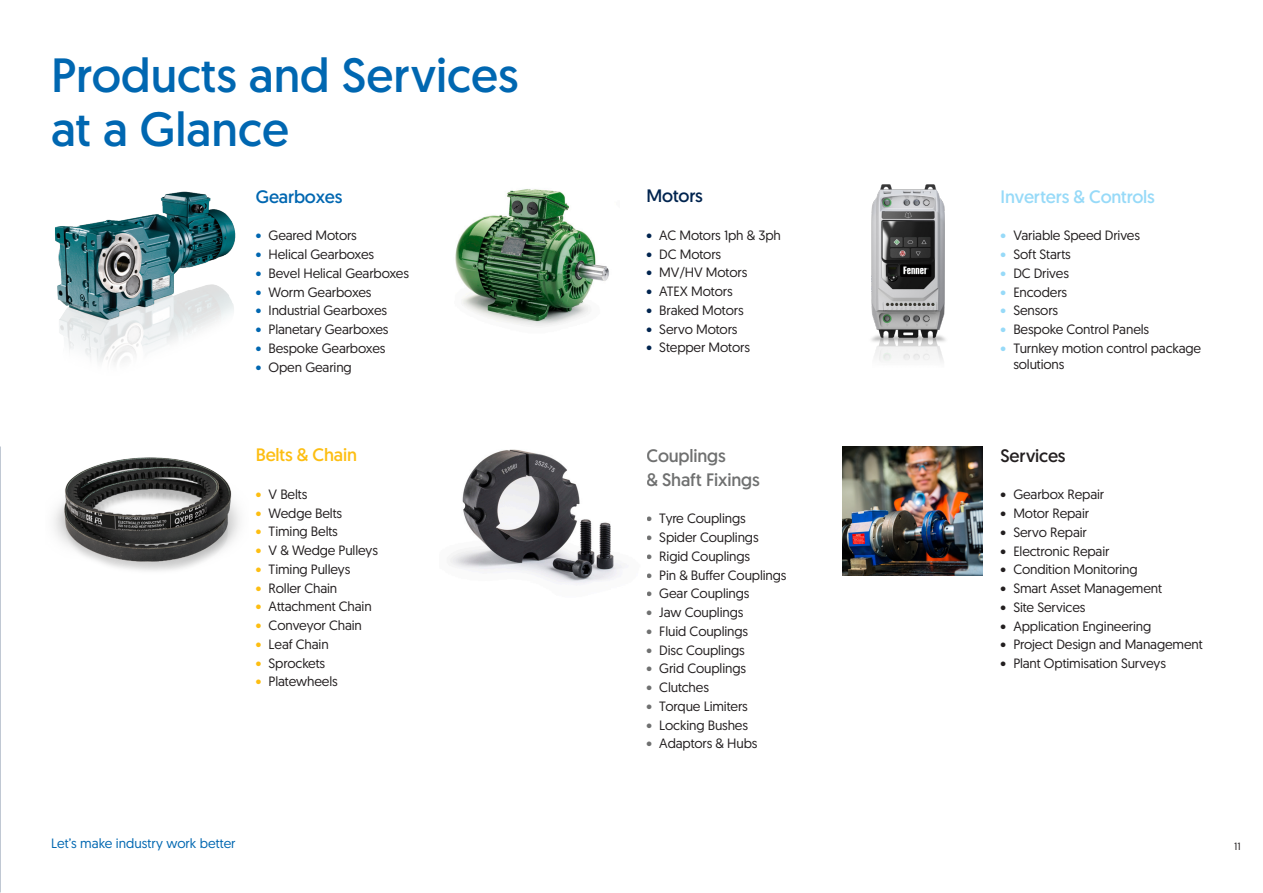
<style>
.page{position:relative;width:1263px;height:893px;background:#fff}
.page>*{position:absolute;margin:0;border:0;box-sizing:border-box;transform-origin:0 0}
.t1{font:48px "Geomanist Word";color:#0067b1}
.t2{font:18px "Geomanist Word";letter-spacing:-.01em;color:#6f7070}
.t3{font:18px "Geomanist Word";letter-spacing:-.01em;color:#97daf8}
.t4{font:18px "Geomanist Word";letter-spacing:-.01em;color:#fdbe12}
.t5{font:18px "Geomanist Word";letter-spacing:-.01em;color:#0067b1}
.t6{font:18px "Geomanist Word";letter-spacing:-.01em;color:#231f20}
.t7{font:18px "Geomanist Word";letter-spacing:-.01em;color:#00244f}
.Body_Copy_White{font:13.5px/16.2px "Geomanist Word";letter-spacing:-.01em;color:#231f20}
.t8{font:13.5px "Geomanist Word";color:#0067b1}
.t9{font:10.5px "Geomanist Word";color:#231f20}
.s1{color:#0067b1}
.s2{color:#fdbe12}
.s3{color:#00244f}
.s4{color:#6f7070}
.s5{color:#97daf8}
</style>
<div class="page">
<img style="left:0;top:446px;width:1px;height:447px">
<img style="left:55px;top:191px;width:181px;height:173px">
<img style="left:871px;top:184px;width:75px;height:178px">
<img style="left:455px;top:189px;width:154px;height:137px">
<img style="left:54px;top:457px;width:186px;height:114px">
<img style="left:449px;top:449px;width:174px;height:135px">
<img style="left:842px;top:446px;width:140px;height:129px">
<p class="t1" style="left:51px;top:44px;width:469px">Products and Services</p>
<p class="t1" style="left:51px;top:98px;width:240px">at a Glance</p>
<p class="t5" style="left:256px;top:185px;width:88px">Gearboxes</p>
<p class="Body_Copy_White" style="left:256px;top:227px;width:103px"><span class="s1">•</span> Geared Motors</p>
<p class="Body_Copy_White" style="left:256px;top:246px;width:120px"><span class="s1">•</span> Helical Gearboxes</p>
<p class="Body_Copy_White" style="left:256px;top:265px;width:155px"><span class="s1">•</span> Bevel Helical Gearboxes</p>
<p class="Body_Copy_White" style="left:256px;top:283px;width:117px"><span class="s1">•</span> Worm Gearboxes</p>
<p class="Body_Copy_White" style="left:256px;top:302px;width:133px"><span class="s1">•</span> Industrial Gearboxes</p>
<p class="Body_Copy_White" style="left:256px;top:321px;width:134px"><span class="s1">•</span> Planetary Gearboxes</p>
<p class="Body_Copy_White" style="left:256px;top:340px;width:131px"><span class="s1">•</span> Bespoke Gearboxes</p>
<p class="Body_Copy_White" style="left:256px;top:358px;width:97px"><span class="s1">•</span> Open Gearing</p>
<p class="t4" style="left:256px;top:443px;width:103px">Belts &amp; Chain</p>
<p class="Body_Copy_White" style="left:256px;top:486px;width:53px"><span class="s2">•</span> V Belts</p>
<p class="Body_Copy_White" style="left:256px;top:504px;width:88px"><span class="s2">•</span> Wedge Belts</p>
<p class="Body_Copy_White" style="left:256px;top:523px;width:84px"><span class="s2">•</span> Timing Belts</p>
<p class="Body_Copy_White" style="left:256px;top:542px;width:124px"><span class="s2">•</span> V &amp; Wedge Pulleys</p>
<p class="Body_Copy_White" style="left:256px;top:561px;width:96px"><span class="s2">•</span> Timing Pulleys</p>
<p class="Body_Copy_White" style="left:256px;top:579px;width:83px"><span class="s2">•</span> Roller Chain</p>
<p class="Body_Copy_White" style="left:256px;top:598px;width:117px"><span class="s2">•</span> Attachment Chain</p>
<p class="Body_Copy_White" style="left:256px;top:617px;width:108px"><span class="s2">•</span> Conveyor Chain</p>
<p class="Body_Copy_White" style="left:256px;top:636px;width:74px"><span class="s2">•</span> Leaf Chain</p>
<p class="Body_Copy_White" style="left:256px;top:654px;width:71px"><span class="s2">•</span> Sprockets</p>
<p class="Body_Copy_White" style="left:256px;top:673px;width:83px"><span class="s2">•</span> Platewheels</p>
<p class="t8" style="left:51px;top:834px;width:186px">Let’s make industry work better</p>
<p class="t7" style="left:646px;top:184px;width:58px">Motors</p>
<p class="Body_Copy_White" style="left:646px;top:227px;width:136px"><span class="s3">•</span> AC Motors 1ph &amp; 3ph</p>
<p class="Body_Copy_White" style="left:646px;top:245px;width:76px"><span class="s3">•</span> DC Motors</p>
<p class="Body_Copy_White" style="left:646px;top:264px;width:102px"><span class="s3">•</span> MV/HV Motors</p>
<p class="Body_Copy_White" style="left:646px;top:283px;width:88px"><span class="s3">•</span> ATEX Motors</p>
<p class="Body_Copy_White" style="left:646px;top:302px;width:99px"><span class="s3">•</span> Braked Motors</p>
<p class="Body_Copy_White" style="left:646px;top:320px;width:92px"><span class="s3">•</span> Servo Motors</p>
<p class="Body_Copy_White" style="left:646px;top:339px;width:105px"><span class="s3">•</span> Stepper Motors</p>
<p class="t2" style="left:646px;top:444px;width:81px">Couplings</p>
<p class="t2" style="left:646px;top:468px;width:115px">&amp; Shaft Fixings</p>
<p class="Body_Copy_White" style="left:646px;top:510px;width:101px"><span class="s4">•</span> Tyre Couplings</p>
<p class="Body_Copy_White" style="left:646px;top:529px;width:114px"><span class="s4">•</span> Spider Couplings</p>
<p class="Body_Copy_White" style="left:646px;top:548px;width:105px"><span class="s4">•</span> Rigid Couplings</p>
<p class="Body_Copy_White" style="left:646px;top:566px;width:141px"><span class="s4">•</span> Pin &amp; Buffer Couplings</p>
<p class="Body_Copy_White" style="left:646px;top:585px;width:104px"><span class="s4">•</span> Gear Couplings</p>
<p class="Body_Copy_White" style="left:646px;top:604px;width:98px"><span class="s4">•</span> Jaw Couplings</p>
<p class="Body_Copy_White" style="left:646px;top:623px;width:103px"><span class="s4">•</span> Fluid Couplings</p>
<p class="Body_Copy_White" style="left:646px;top:641px;width:100px"><span class="s4">•</span> Disc Couplings</p>
<p class="Body_Copy_White" style="left:646px;top:660px;width:101px"><span class="s4">•</span> Grid Couplings</p>
<p class="Body_Copy_White" style="left:646px;top:679px;width:64px"><span class="s4">•</span> Clutches</p>
<p class="Body_Copy_White" style="left:646px;top:698px;width:103px"><span class="s4">•</span> Torque Limiters</p>
<p class="Body_Copy_White" style="left:646px;top:716px;width:103px"><span class="s4">•</span> Locking Bushes</p>
<p class="Body_Copy_White" style="left:646px;top:735px;width:112px"><span class="s4">•</span> Adaptors &amp; Hubs</p>
<p class="t3" style="left:1000px;top:185px;width:156px">Inverters &amp; Controls</p>
<p class="Body_Copy_White" style="left:1000px;top:227px;width:141px"><span class="s5">•</span> Variable Speed Drives</p>
<p class="Body_Copy_White" style="left:1000px;top:246px;width:72px"><span class="s5">•</span> Soft Starts</p>
<p class="Body_Copy_White" style="left:1000px;top:265px;width:70px"><span class="s5">•</span> DC Drives</p>
<p class="Body_Copy_White" style="left:1000px;top:283px;width:68px"><span class="s5">•</span> Encoders</p>
<p class="Body_Copy_White" style="left:1000px;top:302px;width:59px"><span class="s5">•</span> Sensors</p>
<p class="Body_Copy_White" style="left:1000px;top:321px;width:150px"><span class="s5">•</span> Bespoke Control Panels</p>
<p class="Body_Copy_White" style="left:1013px;top:340px;width:189px;text-indent:-13px"><span class="s5">•</span> Turnkey motion control package solutions</p>
<p class="t6" style="left:1000px;top:444px;width:67px">Services</p>
<p class="Body_Copy_White" style="left:1000px;top:486px;width:105px">• Gearbox Repair</p>
<p class="Body_Copy_White" style="left:1000px;top:505px;width:90px">• Motor Repair</p>
<p class="Body_Copy_White" style="left:1000px;top:524px;width:88px">• Servo Repair</p>
<p class="Body_Copy_White" style="left:1000px;top:542px;width:110px">• Electronic Repair</p>
<p class="Body_Copy_White" style="left:1000px;top:561px;width:139px">• Condition Monitoring</p>
<p class="Body_Copy_White" style="left:1000px;top:580px;width:163px">• Smart Asset Management</p>
<p class="Body_Copy_White" style="left:1000px;top:599px;width:86px">• Site Services</p>
<p class="Body_Copy_White" style="left:1000px;top:617px;width:152px">• Application Engineering</p>
<p class="Body_Copy_White" style="left:1000px;top:636px;width:204px">• Project Design and Management</p>
<p class="Body_Copy_White" style="left:1000px;top:655px;width:167px">• Plant Optimisation Surveys</p>
<p class="t9" style="left:1234px;top:839px;width:8px">11</p>
</div>
